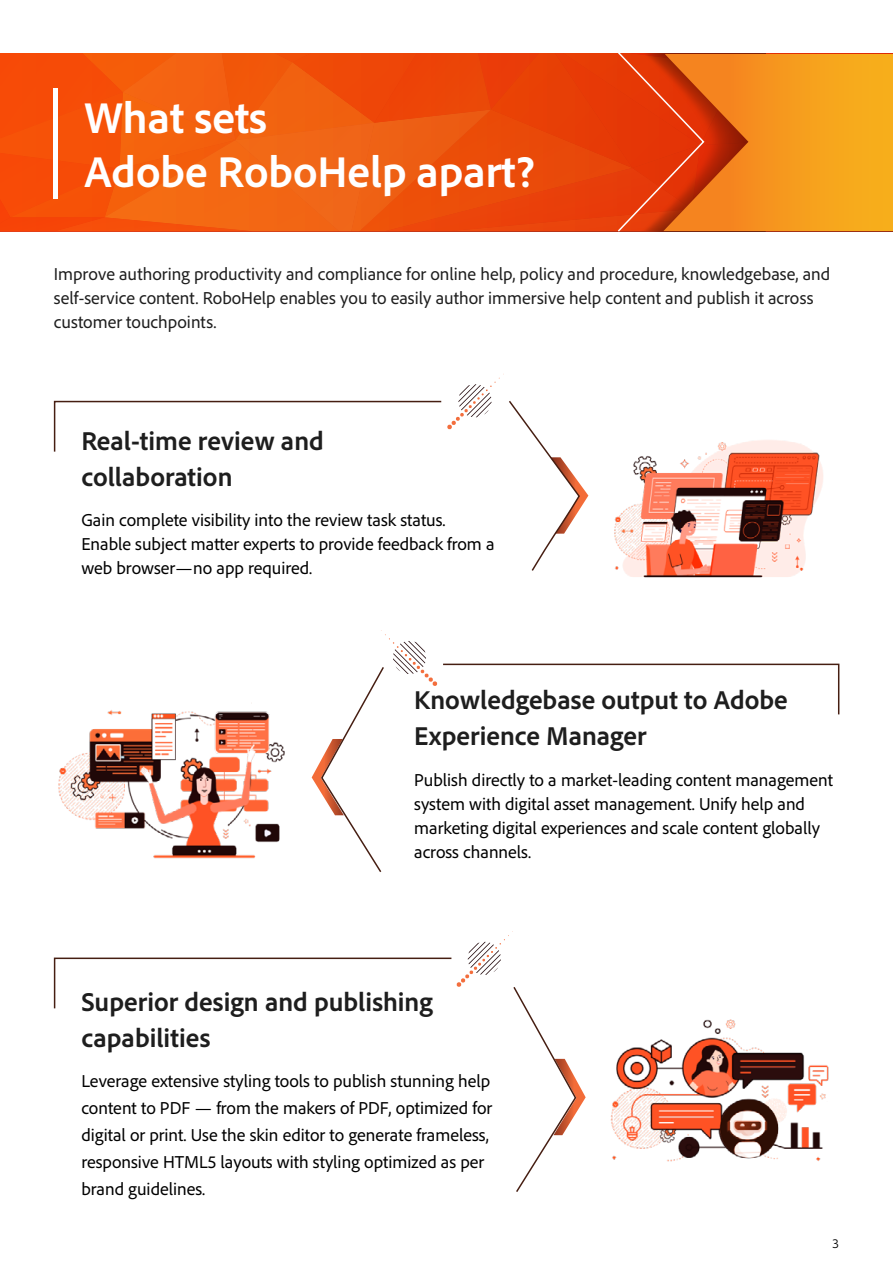
<style>
.page{position:relative;width:893px;height:1263px;background:#fff}
.page>*{position:absolute;margin:0;border:0;box-sizing:border-box;transform-origin:0 0}
.Product_Name{font:700 45px "Adobe Clean";color:#fff}
.Content_Headline{font:700 27px/36px "Adobe Clean";color:#1e1e1e}
.t1{font:18px/27px "Adobe Clean";color:#000}
.t2{font:18px/24px "Adobe Clean";color:#1e1e1e}
.t3{font:300 13.5px "Adobe Clean";color:#000}
</style>
<div class="page">
<svg style="left:0;top:54px;width:893px;height:178px;background:#ee5f0f"></svg>
<img style="left:614px;top:440px;width:209px;height:138px">
<img style="left:58px;top:702px;width:227px;height:157px">
<img style="left:610px;top:1019px;width:219px;height:143px">
<hr style="left:54px;top:88px;width:4px;height:110px;background:#fff">
<svg style="left:53px;top:374px;width:535px;height:197px"></svg>
<svg style="left:53px;top:931px;width:533px;height:261px"></svg>
<svg style="left:312px;top:630px;width:528px;height:242px"></svg>
<h1 class="Product_Name" style="left:84px;top:88px;width:184px">What sets</h1>
<h1 class="Product_Name" style="left:84px;top:142px;width:452px">Adobe RoboHelp apart?</h1>
<p class="t2" style="left:54px;top:262px;width:778px">Improve authoring productivity and compliance for online help, policy and procedure, knowledgebase, and self-service content. RoboHelp enables you to easily author immersive help content and publish it across customer touchpoints.</p>
<h4 class="Content_Headline" style="left:81px;top:422px;width:244px">Real-time review and</h4>
<h4 class="Content_Headline" style="left:81px;top:458px;width:153px">collaboration</h4>
<p class="t1" style="left:81px;top:506px;width:366px">Gain complete visibility into the review task status.</p>
<p class="t1" style="left:81px;top:530px;width:415px">Enable subject matter experts to provide feedback from a</p>
<p class="t1" style="left:81px;top:554px;width:233px">web browser—no app required.</p>
<h4 class="Content_Headline" style="left:414px;top:681px;width:375px">Knowledgebase output to Adobe<br>Experience Manager</h4>
<p class="t1" style="left:414px;top:767px;width:420px;line-height:24px">Publish directly to a market-leading content management system with digital asset management. Unify help and marketing digital experiences and scale content globally across channels.</p>
<h4 class="Content_Headline" style="left:81px;top:983px;width:353px">Superior design and publishing capabilities</h4>
<p class="t1" style="left:81px;top:1067px;width:412px">Leverage extensive styling tools to publish stunning help content to PDF — from the makers of PDF, optimized for digital or print. Use the skin editor to generate frameless, responsive HTML5 layouts with styling optimized as per brand guidelines.</p>
<p class="t3" style="left:832px;top:1235px;width:8px">3</p>
</div>
